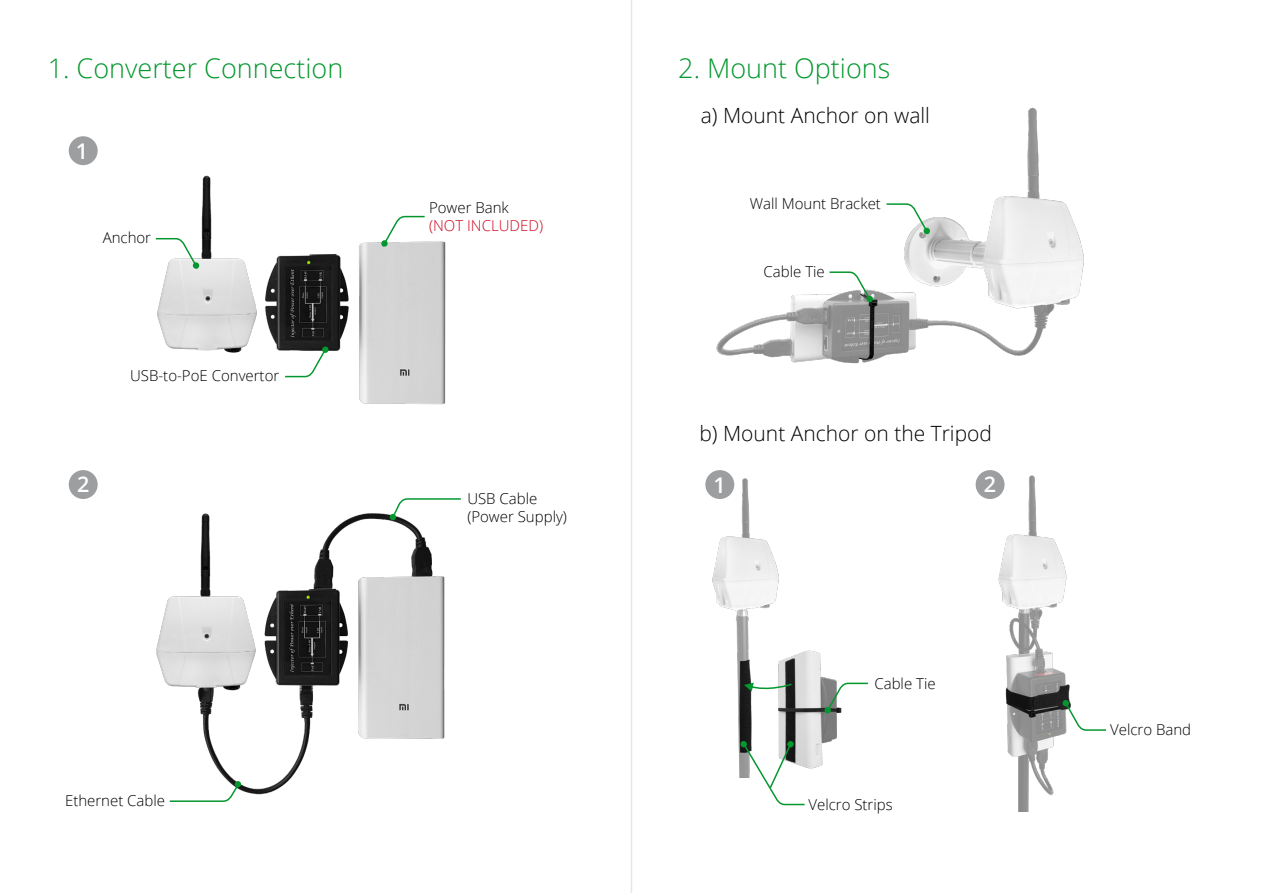
<style>
.page{position:relative;width:1263px;height:893px;background:#fff}
.page>*{position:absolute;margin:0;border:0;box-sizing:border-box;transform-origin:0 0}
.t1{font:300 27px "Open Sans";color:#05972f}
.t2{font:600 21.6px "Open Sans";color:#fff}
.t3{font:300 21px "Open Sans";color:#000}
.t4{font:300 15px/18px "Open Sans";color:#000}
.t5{font:300 15px "Open Sans";color:#cd071e}
</style>
<div class="page">
<hr style="left:631px;top:0;width:1px;height:893px;background:#000">
<img style="left:156px;top:513px;width:289px;height:282px">
<img style="left:157px;top:175px;width:289px;height:230px">
<svg style="left:381px;top:215px;width:45px;height:33px"></svg>
<svg style="left:155px;top:237px;width:45px;height:33px"></svg>
<svg style="left:390px;top:498px;width:71px;height:22px"></svg>
<svg style="left:381px;top:240px;width:7px;height:7px"></svg>
<svg style="left:284px;top:345px;width:45px;height:33px"></svg>
<div style="left:193px;top:262px;width:6px;height:7px;background:#05972f;border-radius:50%"></div>
<svg style="left:168px;top:781px;width:73px;height:21px"></svg>
<img style="left:716px;top:107px;width:368px;height:257px">
<svg style="left:828px;top:271px;width:45px;height:33px"></svg>
<svg style="left:885px;top:203px;width:45px;height:33px"></svg>
<div style="left:866px;top:296px;width:7px;height:6px;background:#05972f;border-radius:50%"></div>
<div style="left:923px;top:228px;width:7px;height:6px;background:#05972f;border-radius:50%"></div>
<img style="left:712px;top:470px;width:67px;height:308px">
<img style="left:975px;top:470px;width:95px;height:342px">
<img style="left:769px;top:644px;width:68px;height:125px">
<svg style="left:1062px;top:698px;width:44px;height:34px"></svg>
<div style="left:1062px;top:700px;width:7px;height:6px;background:#05972f;border-radius:50%"></div>
<svg style="left:744px;top:683px;width:49px;height:9px"></svg>
<svg style="left:740px;top:739px;width:66px;height:67px"></svg>
<svg style="left:824px;top:682px;width:44px;height:33px"></svg>
<div style="left:824px;top:707px;width:7px;height:6px;background:#05972f;border-radius:50%"></div>
<div style="left:705px;top:470px;width:29px;height:29px;background:#9c9e9f;border-radius:50%"></div>
<div style="left:69px;top:136px;width:29px;height:29px;background:#9c9e9f;border-radius:50%"></div>
<div style="left:69px;top:470px;width:29px;height:29px;background:#9c9e9f;border-radius:50%"></div>
<div style="left:976px;top:470px;width:28px;height:29px;background:#9c9e9f;border-radius:50%"></div>
<h1 class="t1" style="left:48px;top:49px;width:297px">1. Converter Connection</h1>
<h1 class="t1" style="left:678px;top:49px;width:214px">2. Mount Options</h1>
<h2 class="t2" style="left:76px;top:136px;width:14px">1</h2>
<p class="t4" style="left:103px;top:229px;width:50px">Anchor</p>
<p class="t4" style="left:130px;top:367px;width:151px">USB-to-PoE Convertor</p>
<p class="t4" style="left:429px;top:198px;width:81px">Power Bank</p>
<p class="t5" style="left:429px;top:215px;width:116px">(NOT INCLUDED)</p>
<h3 class="t3" style="left:701px;top:101px;width:231px">a) Mount Anchor on wall</h3>
<p class="t4" style="left:750px;top:194px;width:133px">Wall Mount Bracket</p>
<p class="t4" style="left:764px;top:262px;width:63px">Cable Tie</p>
<h3 class="t3" style="left:699px;top:419px;width:294px">b) Mount Anchor on the Tripod</h3>
<h2 class="t2" style="left:77px;top:469px;width:14px">2</h2>
<h2 class="t2" style="left:984px;top:469px;width:14px">2</h2>
<h2 class="t2" style="left:714px;top:470px;width:14px">1</h2>
<p class="t4" style="left:467px;top:489px;width:101px">USB Cable (Power Supply)</p>
<p class="t4" style="left:65px;top:791px;width:102px">Ethernet Cable</p>
<p class="t4" style="left:874px;top:674px;width:63px">Cable Tie</p>
<p class="t4" style="left:808px;top:795px;width:86px">Velcro Strips</p>
<p class="t4" style="left:1110px;top:721px;width:83px">Velcro Band</p>
</div>
